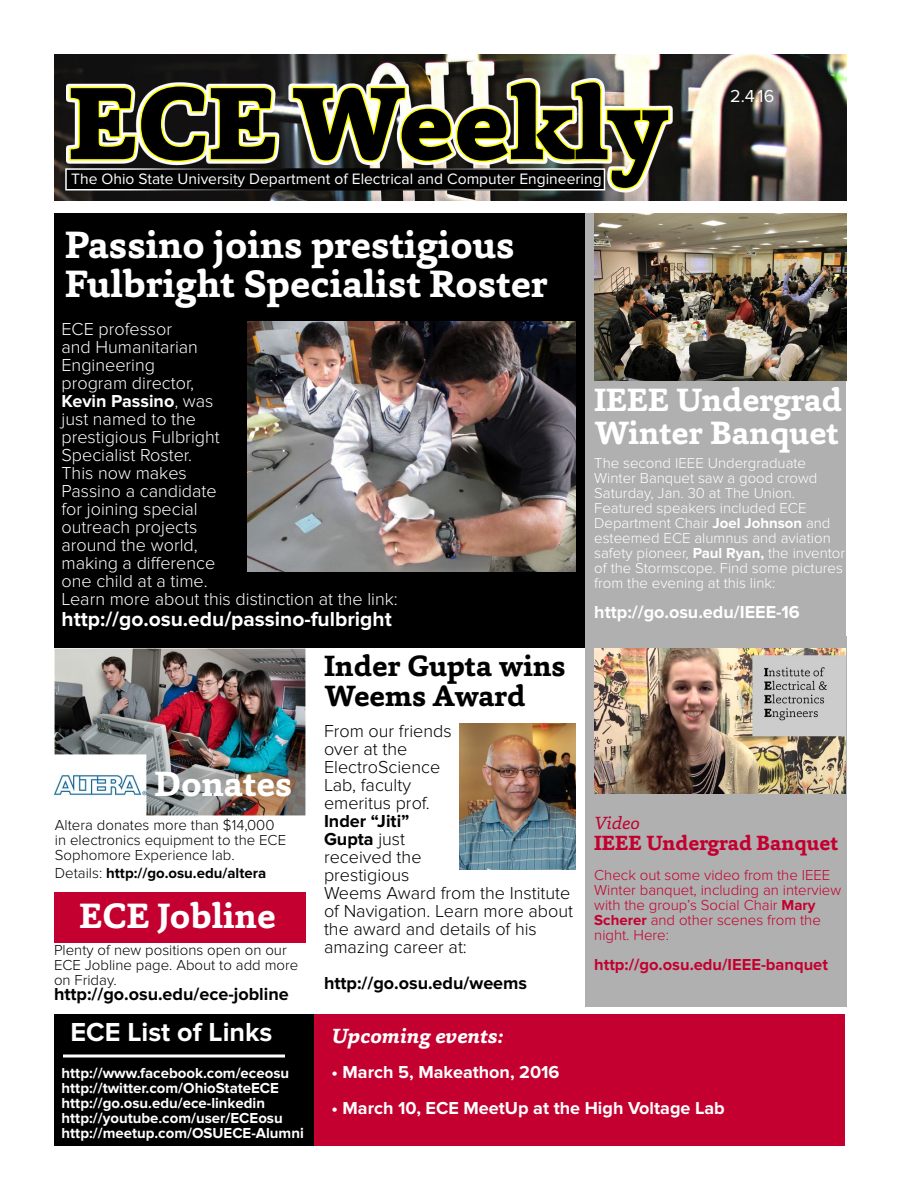
<style>
.page{position:relative;width:900px;height:1200px;background:#fff}
.page>*{position:absolute;margin:0;border:0;box-sizing:border-box;transform-origin:0 0}
.t1{font:800 105px "Capita";color:#000}
.t2{font:700 39px/39px "Capita";color:#fff}
.t3{font:700 36px "Capita";color:#fff}
.t4{font:700 33px/33px "Capita";color:#fff}
.t5{font:700 30px/30px "Capita";color:#000}
.t6{font:700 27px "Proxima Nova";color:#fff}
.t7{font:700 21px "Proxima Nova";color:#fff}
.t8{font:700 21px "Capita";color:#c3002f}
.t9{font:italic 700 21px "Capita";color:#fff}
.t10{font:300 18px/18px "Proxima Nova";color:#fff}
.t11{font:300 18px/18px "Proxima Nova";color:#000}
.t12{font:700 18px "Proxima Nova";color:#fff}
.t13{font:700 18px "Proxima Nova";color:#000}
.t14{font:18px "Proxima Nova";color:#fff}
.t15{font:italic 18px "Capita";color:#c3002f}
.t16{font:700 16.5px "Proxima Nova";color:#c3002f}
.t17{font:15.6px "Proxima Nova";color:#fff}
.t18{font:300 15px/15px "Proxima Nova";color:#fff}
.t19{font:700 15px/15px "Proxima Nova";color:#fff}
.t20{font:300 15px/15px "Proxima Nova";color:#000}
.t21{font:300 15px/15px "Proxima Nova";color:#c3002f}
.t22{font:700 15px "Proxima Nova";color:#000}
.s1{font-weight:700}
.s2{font-weight:300}
</style>
<div class="page">
<img style="left:54px;top:54px;width:793px;height:147px">
<div style="left:314px;top:1014px;width:531px;height:132px;background:#c3002f"></div>
<div style="left:54px;top:1014px;width:260px;height:132px;background:#000"></div>
<svg style="left:66px;top:78px;width:607px;height:114px;background:#353535"></svg>
<svg style="left:68px;top:83px;width:210px;height:81px"></svg>
<svg style="left:290px;top:79px;width:381px;height:112px"></svg>
<div style="left:68px;top:171px;width:534px;height:16px;background:#010101"></div>
<svg style="left:63px;top:1054px;width:222px;height:4px"></svg>
<div style="left:54px;top:213px;width:531px;height:435px;background:#000"></div>
<img style="left:54px;top:648px;width:252px;height:168px">
<img style="left:248px;top:321px;width:328px;height:251px">
<div style="left:585px;top:636px;width:262px;height:370px;background:#b0b0b0"></div>
<div style="left:585px;top:213px;width:261px;height:435px;background:#b0b0b0"></div>
<img style="left:594px;top:648px;width:252px;height:146px">
<img style="left:594px;top:213px;width:252px;height:168px">
<img style="left:459px;top:723px;width:117px;height:147px">
<div style="left:54px;top:892px;width:252px;height:52px;background:#c3002f"></div>
<h1 class="t1" style="left:69px;top:49px;width:601px">ECE Weekly</h1>
<p class="t14" style="left:730px;top:85px;width:46px">2.4.16</p>
<p class="t17" style="left:71px;top:170px;width:532px">The Ohio State University Department of Electrical and Computer Engineering</p>
<h2 class="t2" style="left:65px;top:225px;width:484px">Passino joins prestigious<br>Fulbright Specialist Roster</h2>
<p class="t10" style="left:62px;top:320px;width:338px">ECE professor<br>and Humanitarian<br>Engineering<br>program director,<br><span class="s1">Kevin Passino</span>, was<br>just named to the<br>prestigious Fulbright<br>Specialist Roster.<br>This now makes<br>Passino a candidate<br>for joining special<br>outreach projects<br>around the world,<br>making a difference<br>one child at a time.<br>Learn more about this distinction at the link:</p>
<p class="t7" style="left:62px;top:607px;width:332px">http://go.osu.edu/passino-fulbright</p>
<h3 class="t3" style="left:154px;top:760px;width:139px">Donates</h3>
<p class="t20" style="left:55px;top:818px;width:233px">Altera donates more than $14,000 in electronics equipment to the ECE<br>Sophomore Experience lab.</p>
<p class="t22" style="left:55px;top:864px;width:213px"><span class="s2">Details:</span> http://go.osu.edu/altera</p>
<h3 class="t3" style="left:80px;top:892px;width:198px">ECE Jobline</h3>
<p class="t20" style="left:54px;top:943px;width:246px">Plenty of new positions open on our<br>ECE Jobline page. About to add more on Friday.</p>
<p class="t13" style="left:54px;top:984px;width:236px">http://go.osu.edu/ece-jobline</p>
<h3 class="t5" style="left:324px;top:651px;width:243px">Inder Gupta wins<br>Weems Award</h3>
<p class="t11" style="left:324px;top:722px;width:129px">From our friends over at the<br>ElectroScience<br>Lab, faculty emeritus prof.</p>
<p class="t11" style="left:324px;top:812px;width:251px"><span class="s1">Inder “Jiti”<br>Gupta</span> just<br>received the<br>prestigious<br>Weems Award from the Institute of Navigation. Learn more about the award and details of his amazing career at:</p>
<p class="t13" style="left:324px;top:973px;width:205px">http://go.osu.edu/weems</p>
<h3 class="t4" style="left:594px;top:383px;width:250px">IEEE Undergrad<br>Winter Banquet</h3>
<p class="t18" style="left:594px;top:456px;width:253px">The second IEEE Undergraduate Winter Banquet saw a good crowd Saturday, Jan. 30 at The Union.<br>Featured speakers included ECE Department Chair <span class="s1">Joel Johnson</span> and esteemed ECE alumnus and aviation safety pioneer, <span class="s1">Paul Ryan,</span> the inventor of the Stormscope. Find some pictures from the evening at this link:</p>
<p class="t12" style="left:594px;top:601px;width:207px">http://go.osu.edu/IEEE-16</p>
<p class="t15" style="left:594px;top:811px;width:47px">Video</p>
<p class="t8" style="left:594px;top:829px;width:246px">IEEE Undergrad Banquet</p>
<p class="t21" style="left:594px;top:868px;width:249px">Check out some video from the IEEE<br>Winter banquet, including an interview with the group’s Social Chair <span class="s1">Mary<br>Scherer</span> and other scenes from the night. Here:</p>
<p class="t16" style="left:594px;top:955px;width:235px">http://go.osu.edu/IEEE-banquet</p>
<h3 class="t6" style="left:70px;top:1016px;width:203px">ECE List of Links</h3>
<p class="t9" style="left:332px;top:1022px;width:173px">Upcoming events:</p>
<p class="t12" style="left:332px;top:1061px;width:230px">• March 5, Makeathon, 2016</p>
<p class="t12" style="left:332px;top:1097px;width:395px">• March 10, ECE MeetUp at the High Voltage Lab</p>
<p class="t19" style="left:62px;top:1066px;width:244px">http://www.facebook.com/eceosu http://twitter.com/OhioStateECE http://go.osu.edu/ece-linkedin http://youtube.com/user/ECEosu http://meetup.com/OSUECE-Alumni</p>
</div>
